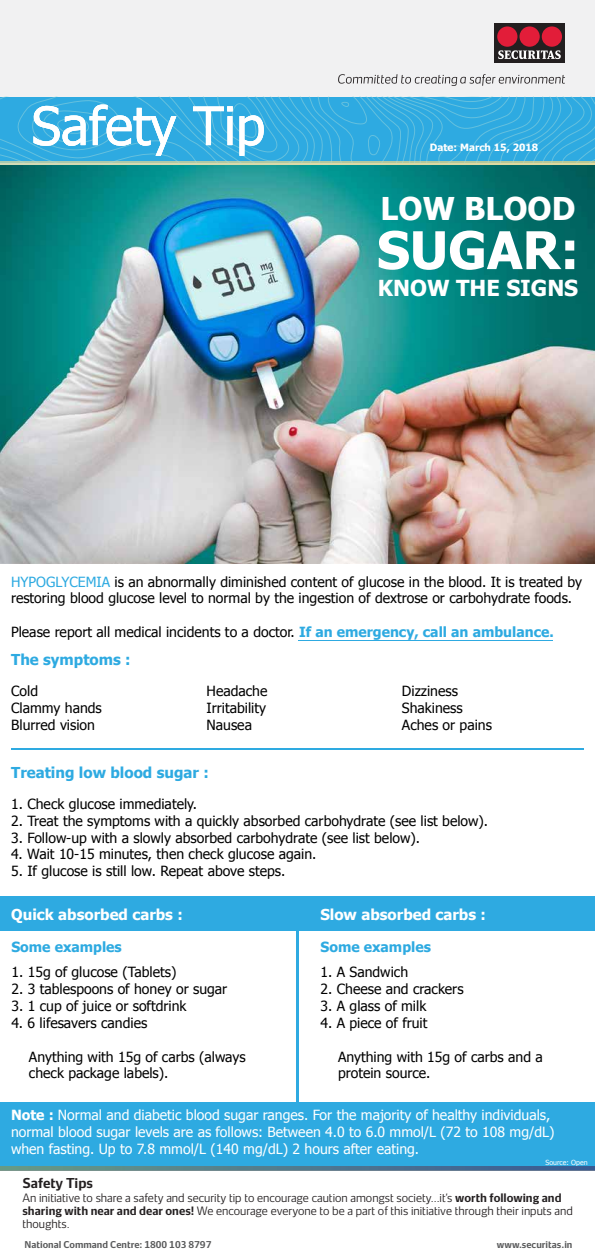
<style>
.page{position:relative;width:595px;height:1256px;background:#fff}
.page>*{position:absolute;margin:0;border:0;box-sizing:border-box;transform-origin:0 0}
.t1{font:53px "Tahoma";color:#fff}
.t2{font:700 52px "Tahoma";color:#fff}
.t3{font:700 31.3px "Tahoma";color:#fff}
.t4{font:700 22px "Tahoma";color:#fff}
.t5{font:700 15px "Tahoma";color:#fff}
.t6{font:700 15px "Tahoma";color:#2eaae1}
.t7{font:14px/16.8px "Tahoma";color:#000}
.t8{font:14px/16.8px "Tahoma";color:#fff}
.t9{font:700 14px "Tahoma";color:#2eaae1}
.t10{font:700 13px "Securitas Sans";color:#231f20}
.t11{font:300 11px/13.2px "Securitas Sans";color:#231f20}
.t12{font:700 10px "Tahoma";color:#fff}
.t13{font:700 9px "Securitas Sans";color:#5a5b5c}
.t14{font:7px "Tahoma";color:#fff}
.s1{color:#2eaae1}
.s2{font-weight:700;color:#2eaae1}
.s3{font-weight:700}
</style>
<div class="page">
<div style="left:0;top:1102px;width:595px;height:66px;background:#2eaae1"></div>
<div style="left:0;top:1px;width:595px;height:161px;background:#f1f1f2"></div>
<svg style="left:0;top:162px;width:595px;height:3px;background:#cad4a8"></svg>
<div style="left:494px;top:23px;width:71px;height:40px;background:#231f20"></div>
<div style="left:497px;top:26px;width:20px;height:21px;background:#e21d39;border-radius:50%"></div>
<div style="left:542px;top:26px;width:20px;height:21px;background:#e21d39;border-radius:50%"></div>
<div style="left:520px;top:26px;width:20px;height:21px;background:#e21d39;border-radius:50%"></div>
<svg style="left:498px;top:50px;width:63px;height:9px"></svg>
<svg style="left:338px;top:74px;width:227px;height:12px"></svg>
<svg style="left:0;top:97px;width:595px;height:65px;background:#35acdf"></svg>
<svg style="left:28px;top:97px;width:503px;height:65px;background:#35acdf"></svg>
<img style="left:0;top:1166px;width:595px;height:3px">
<img style="left:0;top:165px;width:595px;height:398px">
<hr style="left:296px;top:895px;width:3px;height:207px;background:#2eaae1">
<div style="left:0;top:895px;width:595px;height:35px;background:#2eaae1"></div>
<hr style="left:299px;top:640px;width:254px;height:1px;background:#2eaae1">
<hr style="left:11px;top:747px;width:573px;height:2px;background:#2eaae1">
<h1 class="t1" style="left:32px;top:90px;width:235px">Safety Tip</h1>
<p class="t12" style="left:430px;top:140px;width:110px">Date: March 15, 2018</p>
<h3 class="t3" style="left:381px;top:186px;width:196px">LOW BLOOD</h3>
<h2 class="t2" style="left:377px;top:214px;width:204px">SUGAR:</h2>
<h3 class="t4" style="left:378px;top:272px;width:202px">KNOW THE SIGNS</h3>
<p class="t7" style="left:11px;top:573px;width:573px"><span class="s1">HYPOGLYCEMIA</span> is an abnormally diminished content of glucose in the blood. It is treated by restoring blood glucose level to normal by the ingestion of dextrose or carbohydrate foods.</p>
<p class="t7" style="left:11px;top:624px;width:544px">Please report all medical incidents to a doctor. <span class="s2">If an emergency, call an ambulance.</span></p>
<p class="t6" style="left:11px;top:648px;width:121px">The symptoms :</p>
<p class="t7" style="left:11px;top:683px;width:92px">Cold<br>Clammy hands<br>Blurred vision</p>
<p class="t7" style="left:207px;top:683px;width:62px;text-align:justify">Headache Irritability Nausea</p>
<p class="t7" style="left:402px;top:683px;width:92px">Dizziness<br>Shakiness<br>Aches or pains</p>
<p class="t6" style="left:11px;top:761px;width:199px">Treating low blood sugar :</p>
<p class="t7" style="left:11px;top:796px;width:188px">1. Check glucose immediately.</p>
<p class="t7" style="left:11px;top:812px;width:479px">2. Treat the symptoms with a quickly absorbed carbohydrate (see list below).</p>
<p class="t7" style="left:11px;top:829px;width:410px">3. Follow-up with a slowly absorbed carbohydrate (see list below).</p>
<p class="t7" style="left:11px;top:846px;width:307px">4. Wait 10-15 minutes, then check glucose again.</p>
<p class="t7" style="left:11px;top:863px;width:276px">5. If glucose is still low. Repeat above steps.</p>
<p class="t5" style="left:11px;top:904px;width:173px">Quick absorbed carbs :</p>
<p class="t5" style="left:320px;top:904px;width:167px">Slow absorbed carbs :</p>
<p class="t9" style="left:11px;top:936px;width:112px">Some examples</p>
<p class="t7" style="left:11px;top:964px;width:166px">1. 15g of glucose (Tablets)</p>
<p class="t7" style="left:11px;top:981px;width:217px">2. 3 tablespoons of honey or sugar</p>
<p class="t7" style="left:11px;top:998px;width:177px">3. 1 cup of juice or softdrink</p>
<p class="t7" style="left:11px;top:1014px;width:137px">4. 6 lifesavers candies</p>
<p class="t7" style="left:29px;top:1048px;width:218px">Anything with 15g of carbs (always check package labels).</p>
<p class="t9" style="left:321px;top:936px;width:112px">Some examples</p>
<p class="t7" style="left:321px;top:964px;width:89px">1. A Sandwich</p>
<p class="t7" style="left:321px;top:981px;width:145px">2. Cheese and crackers</p>
<p class="t7" style="left:321px;top:998px;width:107px">3. A glass of milk</p>
<p class="t7" style="left:321px;top:1014px;width:108px">4. A piece of fruit</p>
<p class="t7" style="left:338px;top:1048px;width:206px">Anything with 15g of carbs and a protein source.</p>
<p class="t8" style="left:11px;top:1107px;width:545px"><span class="s3">Note :</span> Normal and diabetic blood sugar ranges. For the majority of healthy individuals, normal blood sugar levels are as follows: Between 4.0 to 6.0 mmol/L (72 to 108 mg/dL) when fasting. Up to 7.8 mmol/L (140 mg/dL) 2 hours after eating.</p>
<p class="t14" style="left:546px;top:1156px;width:44px">Source: Open</p>
<p class="t10" style="left:22px;top:1171px;width:72px">Safety Tips</p>
<p class="t11" style="left:22px;top:1189px;width:552px">An initiative to share a safety and security tip to encourage caution amongst society...it’s <span class="s3">worth following and sharing with near and dear ones!</span> We encourage everyone to be a part of this initiative through their inputs and thoughts.</p>
<p class="t13" style="left:24px;top:1235px;width:189px">National Command Centre: 1800 103 8797</p>
<p class="t13" style="left:497px;top:1235px;width:77px">www.securitas.in</p>
</div>
